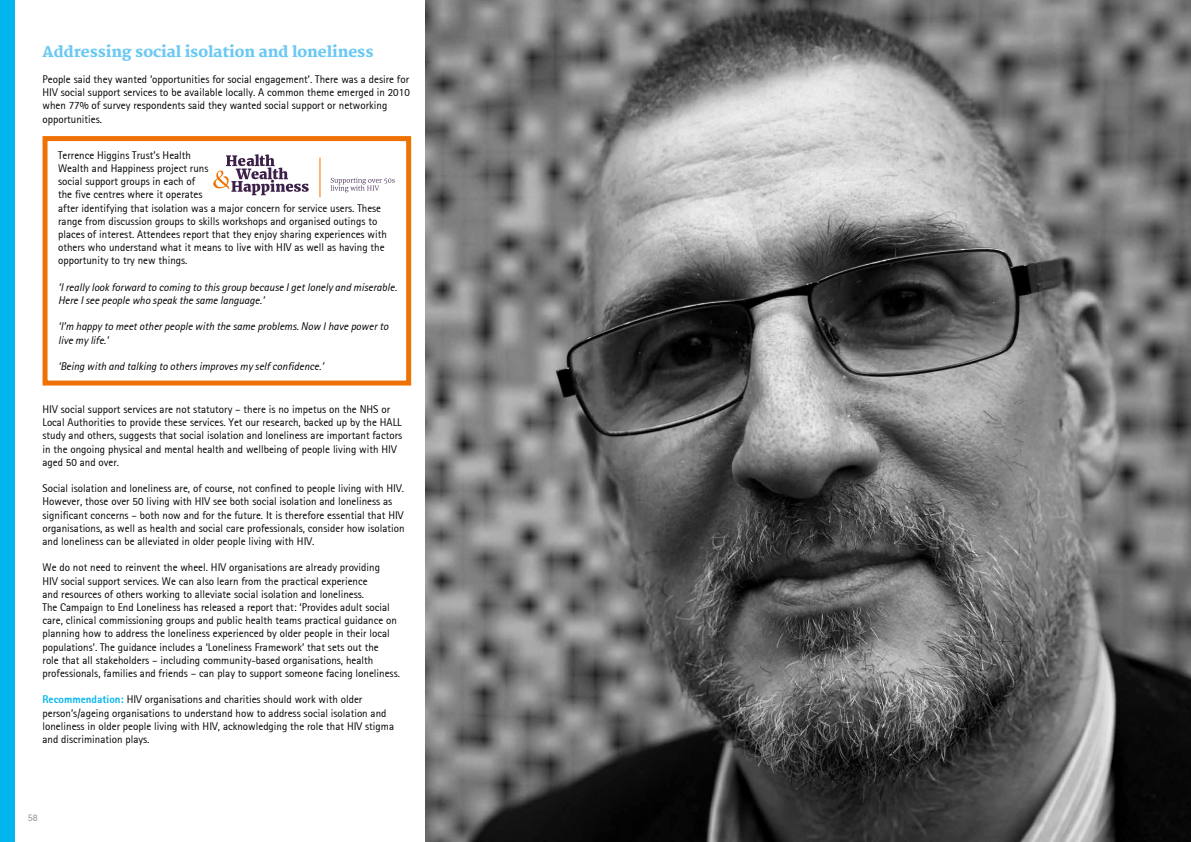
<style>
.page{position:relative;width:1191px;height:842px;background:#fff}
.page>*{position:absolute;margin:0;border:0;box-sizing:border-box;transform-origin:0 0}
.t1{font:900 15px "Merriweather";color:#6cc9f3}
.t2{font:11px/13.2px "Rotis Sans Serif";color:#000}
.t3{font:italic 11px/13.2px "Rotis Sans Serif";color:#000}
.t4{font:10px "Rotis Sans Serif";color:#958b87}
.s1{font-weight:800;color:#00b6ed}
</style>
<div class="page">
<div style="left:0;top:0;width:14px;height:842px;background:#00b6ed"></div>
<div style="left:43px;top:136px;width:368px;height:250px;border:5px solid #ee7203"></div>
<svg style="left:330px;top:178px;width:65px;height:14px"></svg>
<hr style="left:320px;top:158px;width:1px;height:39px;background:#ee7203">
<svg style="left:213px;top:154px;width:96px;height:41px"></svg>
<img style="left:425px;top:0;width:766px;height:842px">
<h1 class="t1" style="left:43px;top:42px;width:332px">Addressing social isolation and loneliness</h1>
<p class="t2" style="left:43px;top:73px;width:369px">People said they wanted ‘opportunities for social engagement’. There was a desire for HIV social support services to be available locally. A common theme emerged in 2010 when 77% of survey respondents said they wanted social support or networking opportunities.</p>
<p class="t2" style="left:58px;top:148px;width:330px">Terrence Higgins Trust’s Health<br>Wealth and Happiness project runs<br>social support groups in each of<br>the five centres where it operates<br>after identifying that isolation was a major concern for service users. These range from discussion groups to skills workshops and organised outings to places of interest. Attendees report that they enjoy sharing experiences with others who understand what it means to live with HIV as well as having the opportunity to try new things.</p>
<p class="t3" style="left:58px;top:281px;width:340px">‘I really look forward to coming to this group because I get lonely and miserable.<br>Here I see people who speak the same language.’</p>
<p class="t3" style="left:58px;top:320px;width:332px">‘I’m happy to meet other people with the same problems. Now I have power to live my life.’</p>
<p class="t3" style="left:58px;top:360px;width:267px">‘Being with and talking to others improves my self confidence.’</p>
<p class="t2" style="left:43px;top:403px;width:361px">HIV social support services are not statutory – there is no impetus on the NHS or Local Authorities to provide these services. Yet our research, backed up by the HALL study and others, suggests that social isolation and loneliness are important factors in the ongoing physical and mental health and wellbeing of people living with HIV aged 50 and over.</p>
<p class="t2" style="left:43px;top:482px;width:364px">Social isolation and loneliness are, of course, not confined to people living with HIV.<br>However, those over 50 living with HIV see both social isolation and loneliness as significant concerns – both now and for the future. It is therefore essential that HIV organisations, as well as health and social care professionals, consider how isolation and loneliness can be alleviated in older people living with HIV.</p>
<p class="t2" style="left:43px;top:561px;width:359px">We do not need to reinvent the wheel. HIV organisations are already providing<br>HIV social support services. We can also learn from the practical experience<br>and resources of others working to alleviate social isolation and loneliness.<br>The Campaign to End Loneliness has released a report that: ‘Provides adult social care, clinical commissioning groups and public health teams practical guidance on planning how to address the loneliness experienced by older people in their local populations’. The guidance includes a ‘Loneliness Framework’ that sets out the<br>role that all stakeholders – including community-based organisations, health professionals, families and friends – can play to support someone facing loneliness.</p>
<p class="t2" style="left:43px;top:693px;width:353px"><span class="s1">Recommendation:</span> HIV organisations and charities should work with older person’s/ageing organisations to understand how to address social isolation and loneliness in older people living with HIV, acknowledging the role that HIV stigma and discrimination plays.</p>
<p class="t4" style="left:28px;top:811px;width:11px">58</p>
</div>
